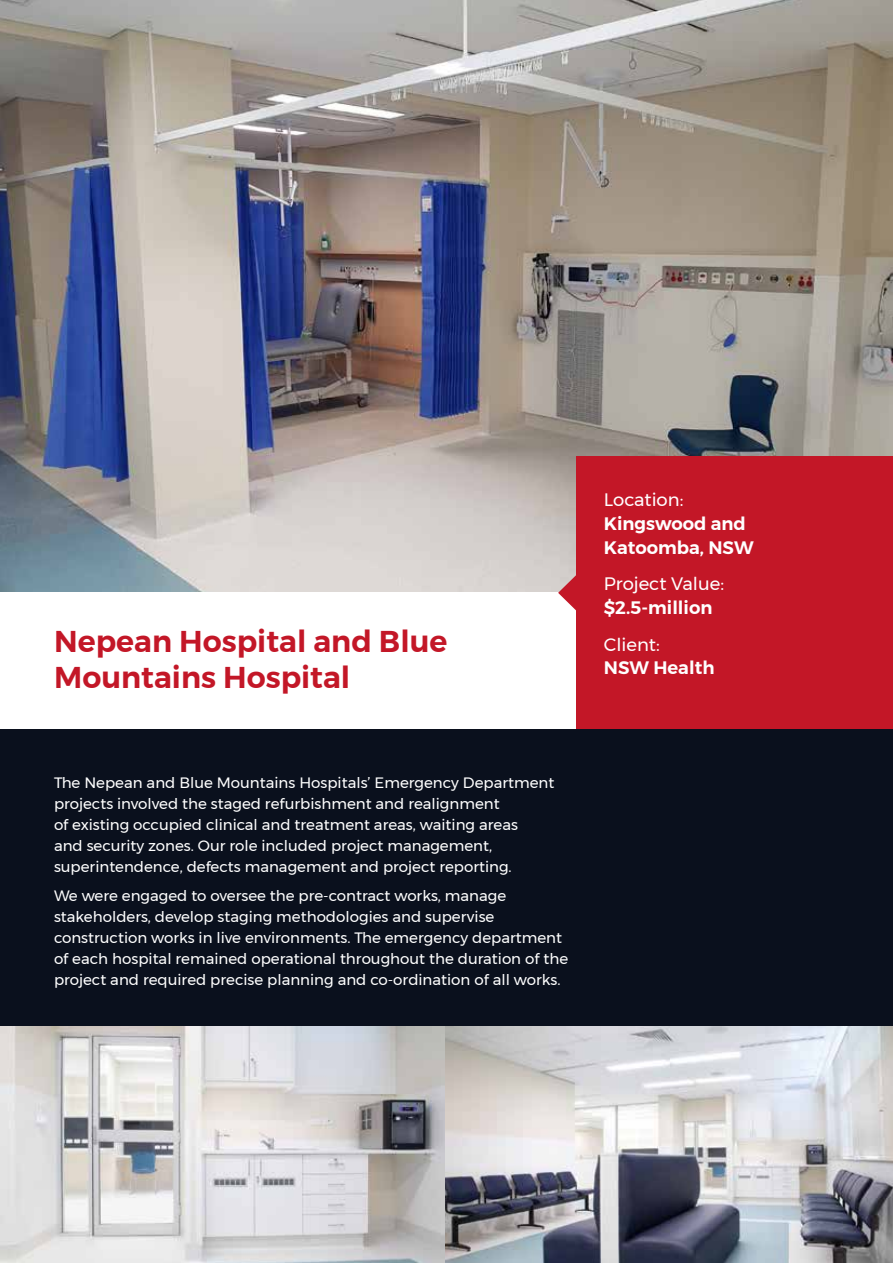
<style>
.page{position:relative;width:893px;height:1263px;background:#fff}
.page>*{position:absolute;margin:0;border:0;box-sizing:border-box;transform-origin:0 0}
.t1{font:600 30px/36px "Montserrat";color:#c31727}
.t2{font:600 18px/24px "Montserrat";color:#fff}
.t3{font:18px "Montserrat";color:#fff}
.t4{font:15px/21px "Montserrat";color:#fff}
</style>
<div class="page">
<div style="left:0;top:712px;width:893px;height:337px;background:#0a101d"></div>
<img style="left:0;top:0;width:893px;height:592px">
<div style="left:0;top:592px;width:893px;height:136px;background:#fff"></div>
<img style="left:0;top:1027px;width:893px;height:236px">
<svg style="left:558px;top:572px;width:18px;height:39px"></svg>
<div style="left:576px;top:456px;width:317px;height:272px;background:#c31727"></div>
<h1 class="t1" style="left:54px;top:625px;width:395px">Nepean Hospital and Blue<br>Mountains Hospital</h1>
<p class="t4" style="left:54px;top:772px;width:502px">The Nepean and Blue Mountains Hospitals’ Emergency Department projects involved the staged refurbishment and realignment<br>of existing occupied clinical and treatment areas, waiting areas<br>and security zones. Our role included project management, superintendence, defects management and project reporting.</p>
<p class="t4" style="left:54px;top:886px;width:516px">We were engaged to oversee the pre-contract works, manage stakeholders, develop staging methodologies and supervise construction works in live environments. The emergency department of each hospital remained operational throughout the duration of the project and required precise planning and co-ordination of all works.</p>
<p class="t3" style="left:604px;top:491px;width:81px">Location:</p>
<p class="t2" style="left:604px;top:512px;width:151px">Kingswood and<br>Katoomba, NSW</p>
<p class="t3" style="left:604px;top:575px;width:122px">Project Value:</p>
<p class="t2" style="left:604px;top:597px;width:110px">$2.5-million</p>
<p class="t3" style="left:604px;top:636px;width:57px">Client:</p>
<p class="t2" style="left:604px;top:656px;width:112px">NSW Health</p>
</div>
